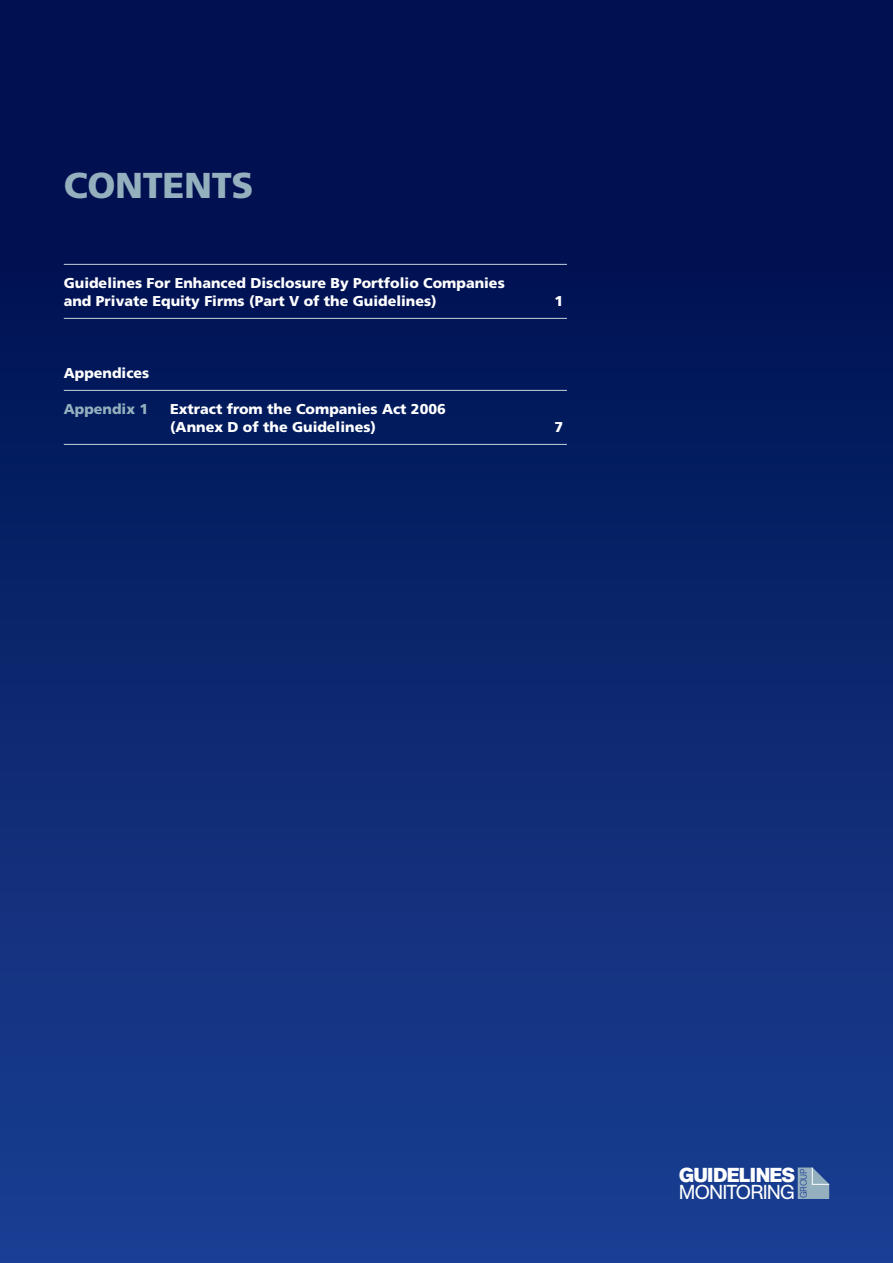
<style>
.page{position:relative;width:893px;height:1263px;background:#fff}
.page>*{position:absolute;margin:0;border:0;box-sizing:border-box;transform-origin:0 0}
.t1{font:900 36px "Frutiger";letter-spacing:-.01em;color:#94afbd}
.t2{font:700 19.95px "AG Book BQ";letter-spacing:-.04em;color:#fff}
.t3{font:19.95px "AG Book BQ";letter-spacing:-.05em;color:#fff}
.t4{font:900 14.25px/18px "Frutiger";color:#fff}
.t5{font:900 14.25px "Frutiger";color:#94afbd}
.t6{font:300 9.3px "AG Book BQ";letter-spacing:-.05em;color:#1b3f94}
</style>
<div class="page">
<div style="left:0;top:0;width:893px;height:1263px;background:linear-gradient(to bottom,#000a46,#1a3f92)"></div>
<hr style="left:64px;top:264px;width:503px;height:1px;background:#c4d3dd">
<hr style="left:64px;top:318px;width:503px;height:1px;background:#c4d3dd">
<hr style="left:64px;top:390px;width:503px;height:1px;background:#c4d3dd">
<hr style="left:64px;top:444px;width:503px;height:1px;background:#c4d3dd">
<svg style="left:798px;top:1167px;width:32px;height:32px"></svg>
<h1 class="t1" style="left:64px;top:164px;width:191px">CONTENTS</h1>
<p class="t4" style="left:64px;top:274px;width:442px">Guidelines For Enhanced Disclosure By Portfolio Companies and Private Equity Firms (Part V of the Guidelines)</p>
<p class="t4" style="left:64px;top:364px;width:87px">Appendices</p>
<p class="t5" style="left:64px;top:400px;width:86px">Appendix 1</p>
<p class="t4" style="left:170px;top:400px;width:277px">Extract from the Companies Act 2006 (Annex D of the Guidelines)</p>
<p class="t4" style="left:555px;top:292px;width:10px">1</p>
<p class="t4" style="left:555px;top:418px;width:10px">7</p>
<h2 class="t2" style="left:679px;top:1163px;width:118px">GUIDELINES</h2>
<h2 class="t3" style="left:679px;top:1181px;width:118px">MONITORING</h2>
<p class="t6" style="left:798px;top:1198px;width:31px;rotate:-90deg">GROUP</p>
</div>
